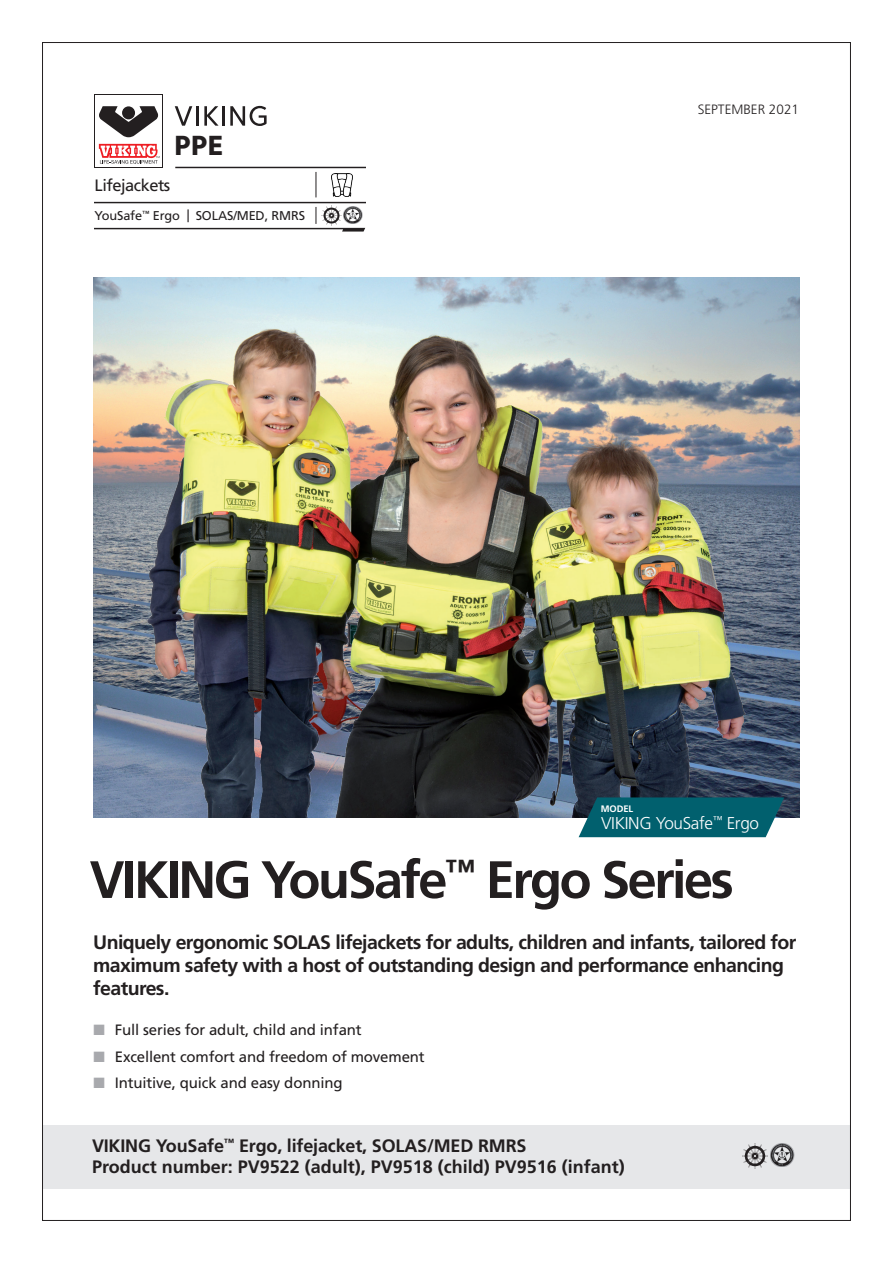
<style>
.page{position:relative;width:893px;height:1263px;background:#fff}
.page>*{position:absolute;margin:0;border:0;box-sizing:border-box;transform-origin:0 0}
.t1{font:700 52.5px "Frutiger";letter-spacing:-.05em;color:#231f20}
.t2{font:800 27.45px "Core Sans C 75";color:#231f20}
.t3{font:700 19.5px/23.4px "Frutiger";letter-spacing:-.03em;color:#231f20}
.t4{font:700 18px/21.6px "Frutiger";color:#231f20}
.t5{font:300 17.1px "Frutiger";letter-spacing:-.02em;color:#fff}
.t6{font:16.5px "Frutiger";letter-spacing:-.03em;color:#231f20}
.t7{font:15px "Frutiger";letter-spacing:-.01em;color:#231f20}
.t8{font:300 13.5px "Frutiger";color:#231f20}
.t9{font:12.75px "Frutiger";letter-spacing:-.01em;color:#231f20}
.t10{font:700 9.45px "Frutiger";letter-spacing:-.01em;color:#fff}
.s1{color:#a8a9ad}
</style>
<div class="page">
<div style="left:43px;top:1125px;width:808px;height:63px;background:#e6e7e9"></div>
<img style="left:770px;top:1144px;width:25px;height:22px">
<img style="left:742px;top:1143px;width:26px;height:26px">
<img style="left:93px;top:325px;width:706px;height:492px">
<svg style="left:579px;top:797px;width:205px;height:40px;background:#0d6371"></svg>
<svg style="left:95px;top:106px;width:271px;height:126px"></svg>
<img style="left:332px;top:174px;width:20px;height:23px">
<img style="left:319px;top:203px;width:25px;height:23px">
<img style="left:344px;top:206px;width:19px;height:18px">
<h2 class="t2" style="left:174px;top:128px;width:51px">PPE</h2>
<p class="t6" style="left:95px;top:176px;width:77px">Lifejackets</p>
<p class="t9" style="left:95px;top:208px;width:212px">YouSafe<sup>™</sup> Ergo | SOLAS/MED, RMRS</p>
<p class="t8" style="left:698px;top:101px;width:103px">SEPTEMBER 2021</p>
<p class="t10" style="left:601px;top:803px;width:34px">MODEL</p>
<p class="t5" style="left:601px;top:813px;width:159px">VIKING YouSafe<sup>™</sup> Ergo</p>
<h1 class="t1" style="left:90px;top:849px;width:646px">VIKING YouSafe<sup>™</sup> Ergo Series</h1>
<p class="t3" style="left:93px;top:930px;width:705px">Uniquely ergonomic SOLAS lifejackets for adults, children and infants, tailored for maximum safety with a host of outstanding design and performance enhancing features.</p>
<p class="t7" style="left:94px;top:1021px;width:270px"><span class="s1">■</span> Full series for adult, child and infant</p>
<p class="t7" style="left:94px;top:1048px;width:333px"><span class="s1">■</span> Excellent comfort and freedom of movement</p>
<p class="t7" style="left:94px;top:1074px;width:250px"><span class="s1">■</span> Intuitive, quick and easy donning</p>
<p class="t4" style="left:92px;top:1135px;width:534px">VIKING YouSafe<sup>™</sup> Ergo, lifejacket, SOLAS/MED RMRS<br>Product number: PV9522 (adult), PV9518 (child) PV9516 (infant)</p>
</div>
